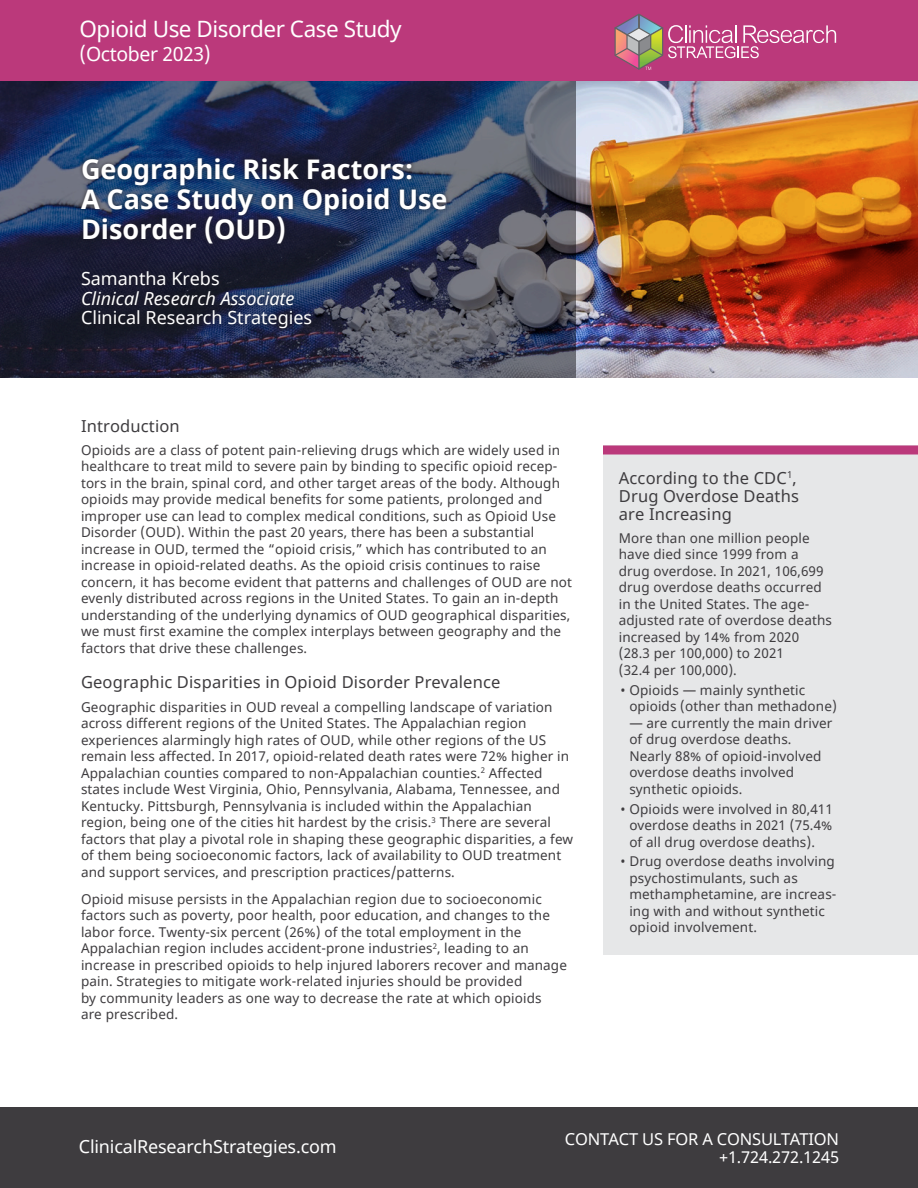
<style>
.page{position:relative;width:918px;height:1188px;background:#fff}
.page>*{position:absolute;margin:0;border:0;box-sizing:border-box;transform-origin:0 0}
.t1{font:700 27px/30px "Noto Sans";color:#fff}
.t2{font:22.5px "Noto Sans";letter-spacing:-.02em;color:#fff}
.t3{font:19.5px "Noto Sans";letter-spacing:-.02em;color:#fff}
.t4{font:18px/19.5px "Noto Sans";color:#fff}
.t5{font:17.85px "Noto Sans";letter-spacing:-.01em;color:#fff}
.t6{font:16.5px/18px "Noto Sans";letter-spacing:.01em;color:#3e3c3f}
.t7{font:16.35px "Noto Sans";letter-spacing:-.01em;color:#fff}
.t8{font:13.5px/16.5px "Noto Sans";letter-spacing:.01em;color:#3e3c3f}
.s1{font-style:italic}
</style>
<div class="page">
<div style="left:603px;top:446px;width:315px;height:509px;background:#e6e7e8"></div>
<img style="left:576px;top:81px;width:342px;height:297px">
<div style="left:0;top:0;width:918px;height:81px;background:#bb397b"></div>
<div style="left:0;top:1107px;width:918px;height:81px;background:#3e3c3f"></div>
<svg style="left:615px;top:14px;width:221px;height:56px"></svg>
<svg style="left:0;top:81px;width:576px;height:297px;background:#343e5a"></svg>
<div style="left:77px;top:154px;width:374px;height:179px;background:#231e20;opacity:.75"></div>
<div style="left:603px;top:446px;width:315px;height:8px;background:#bb397b"></div>
<p class="t2" style="left:80px;top:13px;width:324px">Opioid Use Disorder Case Study</p>
<p class="t3" style="left:80px;top:40px;width:133px">(October 2023)</p>
<p class="t1" style="left:81px;top:155px;width:368px">Geographic Risk Factors:<br>A Case Study on Opioid Use<br>Disorder (OUD)</p>
<p class="t4" style="left:81px;top:270px;width:233px">Samantha Krebs<br><span class="s1">Clinical Research Associate<br></span>Clinical Research Strategies</p>
<p class="t6" style="left:81px;top:417px;width:100px">Introduction</p>
<p class="t8" style="left:81px;top:442px;width:493px">Opioids are a class of potent pain-relieving drugs which are widely used in healthcare to treat mild to severe pain by binding to specific opioid recep&shy;tors in the brain, spinal cord, and other target areas of the body. Although opioids may provide medical benefits for some patients, prolonged and improper use can lead to complex medical conditions, such as Opioid Use Disorder (OUD). Within the past 20 years, there has been a substantial increase in OUD, termed the “opioid crisis,” which has contributed to an increase in opioid-related deaths. As the opioid crisis continues to raise concern, it has become evident that patterns and challenges of OUD are not evenly distributed across regions in the United States. To gain an in-depth understanding of the underlying dynamics of OUD geographical disparities, we must first examine the complex interplays between geography and the factors that drive these challenges.</p>
<p class="t6" style="left:81px;top:674px;width:421px">Geographic Disparities in Opioid Disorder Prevalence</p>
<p class="t8" style="left:81px;top:699px;width:494px">Geographic disparities in OUD reveal a compelling landscape of variation across different regions of the United States. The Appalachian region experiences alarmingly high rates of OUD, while other regions of the US remain less affected. In 2017, opioid-related death rates were 72% higher in Appalachian counties compared to non-Appalachian counties.<sup>2</sup> Affected states include West Virginia, Ohio, Pennsylvania, Alabama, Tennessee, and Kentucky. Pittsburgh, Pennsylvania is included within the Appalachian region, being one of the cities hit hardest by the crisis.<sup>3</sup> There are several factors that play a pivotal role in shaping these geographic disparities, a few of them being socioeconomic factors, lack of availability to OUD treatment and support services, and prescription practices/patterns.</p>
<p class="t8" style="left:81px;top:891px;width:488px">Opioid misuse persists in the Appalachian region due to socioeconomic factors such as poverty, poor health, poor education, and changes to the labor force. Twenty-six percent (26%) of the total employment in the Appalachian region includes accident-prone industries<sup>2</sup>, leading to an increase in prescribed opioids to help injured laborers recover and manage pain. Strategies to mitigate work-related injuries should be provided<br>by community leaders as one way to decrease the rate at which opioids<br>are prescribed.</p>
<p class="t6" style="left:619px;top:469px;width:182px">According to the CDC<sup>1</sup>,<br>Drug Overdose Deaths are Increasing</p>
<p class="t8" style="left:619px;top:530px;width:215px">More than one million people have died since 1999 from a drug overdose. In 2021, 106,699 drug overdose deaths occurred in the United States. The age&shy;adjusted rate of overdose deaths increased by 14% from 2020 (28.3 per 100,000) to 2021<br>(32.4 per 100,000).</p>
<p class="t8" style="left:629px;top:682px;width:209px;text-indent:-9px">• Opioids — mainly synthetic opioids (other than methadone)</p>
<p class="t8" style="left:629px;top:715px;width:205px">— are currently the main driver of drug overdose deaths.<br>Nearly 88% of opioid-involved overdose deaths involved synthetic opioids.</p>
<p class="t8" style="left:629px;top:801px;width:205px;text-align:justify;text-indent:-9px">• Opioids were involved in 80,411 overdose deaths in 2021 (75.4% of all drug overdose deaths).</p>
<p class="t8" style="left:629px;top:854px;width:209px;text-indent:-9px">• Drug overdose deaths involving psychostimulants, such as methamphetamine, are increas&shy;ing with and without synthetic opioid involvement.</p>
<p class="t5" style="left:79px;top:1134px;width:259px">ClinicalResearchStrategies.com</p>
<p class="t7" style="left:565px;top:1128px;width:276px">CONTACT US FOR A CONSULTATION</p>
<p class="t7" style="left:719px;top:1146px;width:122px">+1.724.272.1245</p>
</div>
